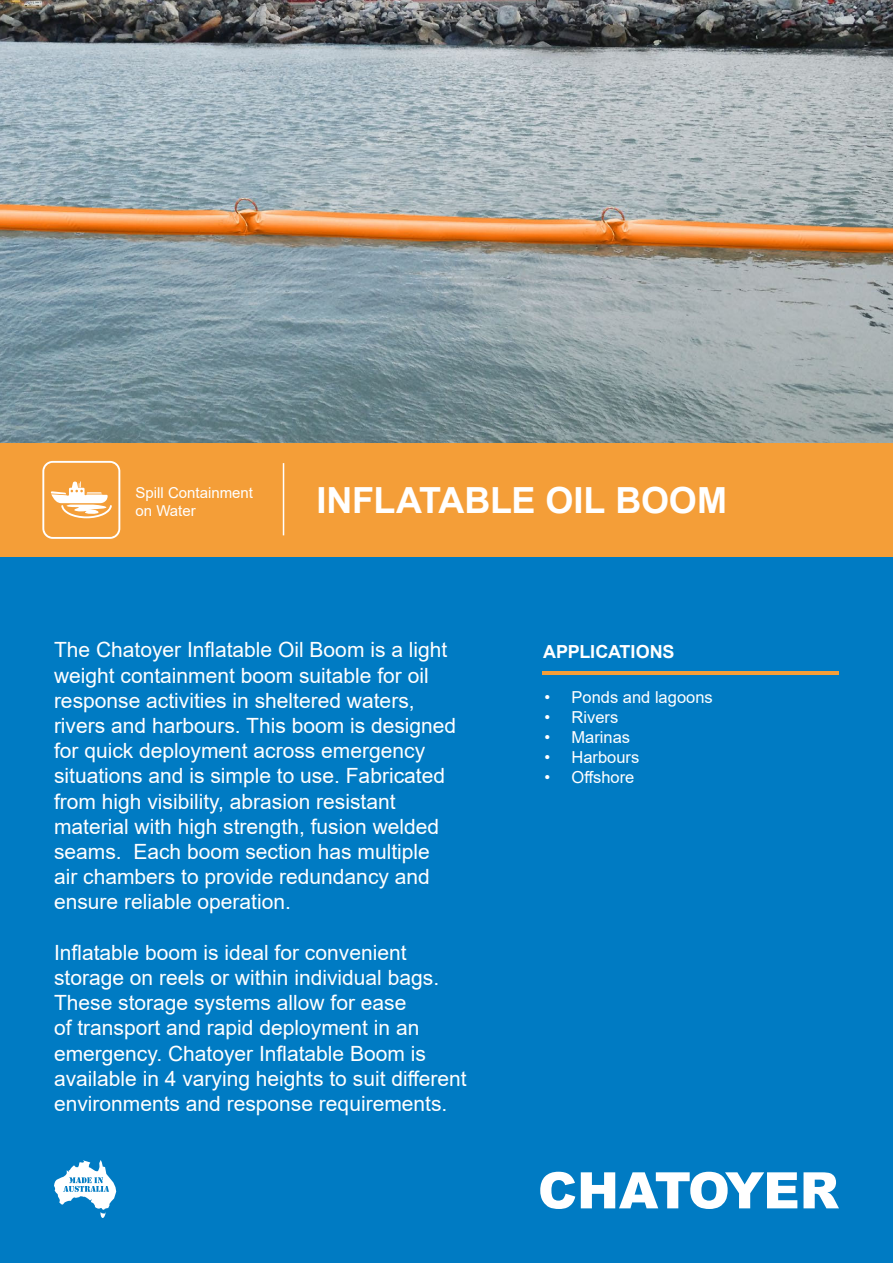
<style>
.page{position:relative;width:893px;height:1263px;background:#fff}
.page>*{position:absolute;margin:0;border:0;box-sizing:border-box;transform-origin:0 0}
.t1{font:700 36px "Arial";letter-spacing:-.005em;color:#fff}
.t2{font:21px/25.2px "Arial";color:#fff}
.t3{font:700 18px "Arial";letter-spacing:-.005em;color:#fff}
.t4{font:16.5px "Arial";color:#fff}
.t5{font:15px/18px "Arial";color:#fff}
</style>
<div class="page">
<img style="left:0;top:0;width:893px;height:443px">
<div style="left:0;top:555px;width:893px;height:708px;background:#007bc3"></div>
<div style="left:0;top:444px;width:893px;height:113px;background:#f49e38"></div>
<svg style="left:540px;top:1172px;width:35px;height:37px"></svg>
<svg style="left:581px;top:1172px;width:216px;height:37px"></svg>
<svg style="left:803px;top:1172px;width:36px;height:36px"></svg>
<svg style="left:42px;top:461px;width:78px;height:78px"></svg>
<hr style="left:283px;top:463px;width:1px;height:72px;background:#fff">
<hr style="left:542px;top:671px;width:297px;height:3px;background:#f49e38">
<svg style="left:54px;top:1160px;width:62px;height:58px"></svg>
<p class="t5" style="left:136px;top:484px;width:119px">Spill Containment on Water</p>
<h1 class="t1" style="left:316px;top:480px;width:412px">INFLATABLE OIL BOOM</h1>
<p class="t2" style="left:54px;top:637px;width:404px">The Chatoyer Inflatable Oil Boom is a light weight containment boom suitable for oil response activities in sheltered waters, rivers and harbours. This boom is designed for quick deployment across emergency situations and is simple to use. Fabricated from high visibility, abrasion resistant material with high strength, fusion welded seams. Each boom section has multiple air chambers to provide redundancy and ensure reliable operation.</p>
<p class="t2" style="left:54px;top:940px;width:414px">Inflatable boom is ideal for convenient storage on reels or within individual bags.<br>These storage systems allow for ease<br>of transport and rapid deployment in an emergency. Chatoyer Inflatable Boom is available in 4 varying heights to suit different environments and response requirements.</p>
<p class="t3" style="left:543px;top:641px;width:133px">APPLICATIONS</p>
<p class="t4" style="left:544px;top:688px;width:170px">• Ponds and lagoons</p>
<p class="t4" style="left:544px;top:708px;width:75px">• Rivers</p>
<p class="t4" style="left:544px;top:728px;width:87px">• Marinas</p>
<p class="t4" style="left:544px;top:747px;width:96px">• Harbours</p>
<p class="t4" style="left:544px;top:767px;width:91px">• Offshore</p>
</div>
